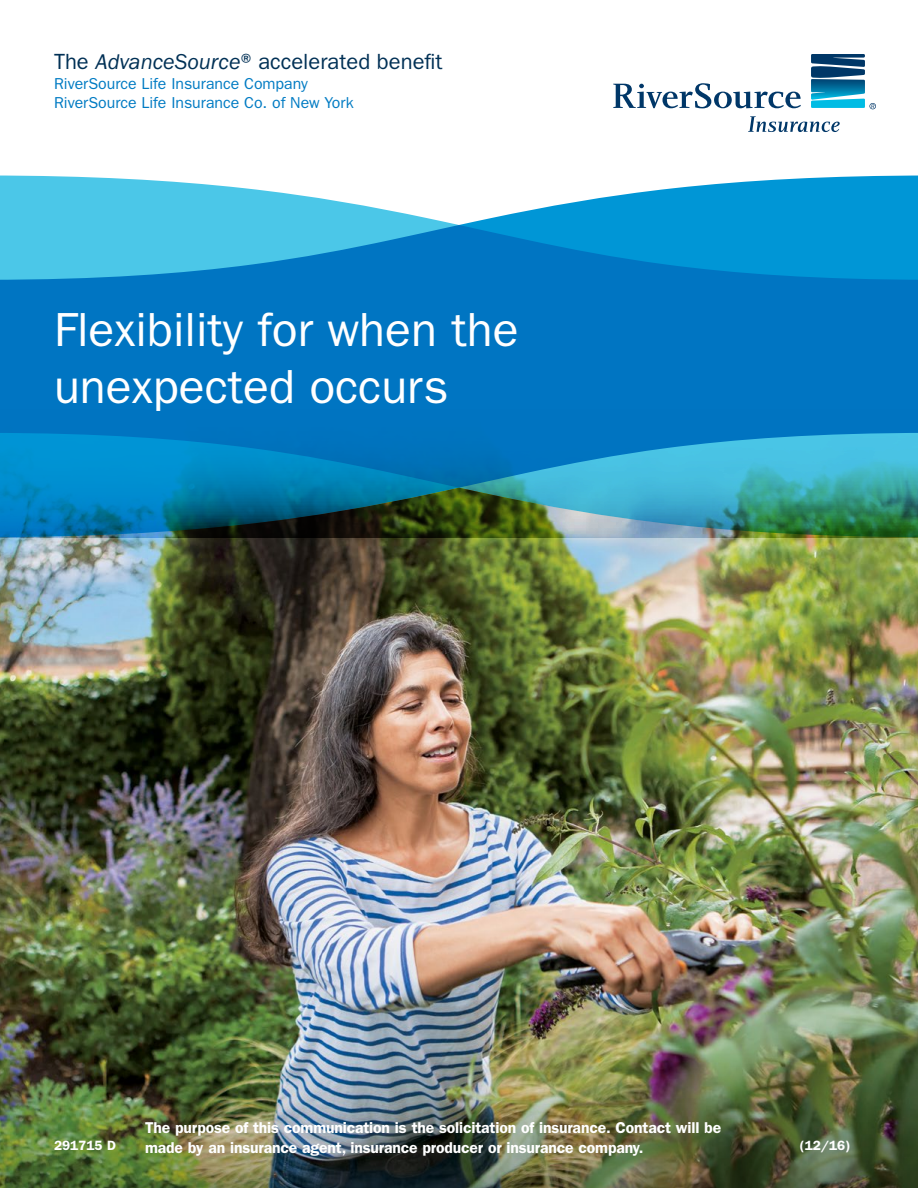
<style>
.page{position:relative;width:918px;height:1188px;background:#fff}
.page>*{position:absolute;margin:0;border:0;box-sizing:border-box;transform-origin:0 0}
.t1{font:48px/57px "ITC Franklin Gothic Std";color:#fff}
.t2{font:22.05px "ITC Franklin Gothic Std";color:#003055}
.t3{font:15.9px/19.6px "ITC Franklin Gothic Std";color:#007bc3}
.t4{font:600 15.75px/19.5px "ITC Franklin Gothic Std";letter-spacing:-.01em;color:#fff}
.t5{font:600 13.5px "ITC Franklin Gothic Std";color:#fff}
.s1{font-style:italic}
</style>
<div class="page">
<img style="left:0;top:537px;width:918px;height:514px">
<img style="left:0;top:1051px;width:918px;height:137px">
<svg style="left:0;top:176px;width:918px;height:361px;background:#1b8bc1"></svg>
<svg style="left:748px;top:116px;width:92px;height:16px"></svg>
<svg style="left:613px;top:83px;width:188px;height:25px"></svg>
<svg style="left:811px;top:54px;width:65px;height:55px"></svg>
<h2 class="t2" style="left:54px;top:49px;width:390px">The <span class="s1">AdvanceSource</span>® accelerated benefit</h2>
<p class="t3" style="left:54px;top:74px;width:301px">RiverSource Life Insurance Company<br>RiverSource Life Insurance Co. of New York</p>
<h1 class="t1" style="left:54px;top:302px;width:466px">Flexibility for when the unexpected occurs</h1>
<p class="t4" style="left:145px;top:1118px;width:578px">The purpose of this communication is the solicitation of insurance. Contact will be made by an insurance agent, insurance producer or insurance company.</p>
<p class="t5" style="left:54px;top:1137px;width:63px">291715 D</p>
<p class="t5" style="left:800px;top:1137px;width:52px">(12/16)</p>
</div>
